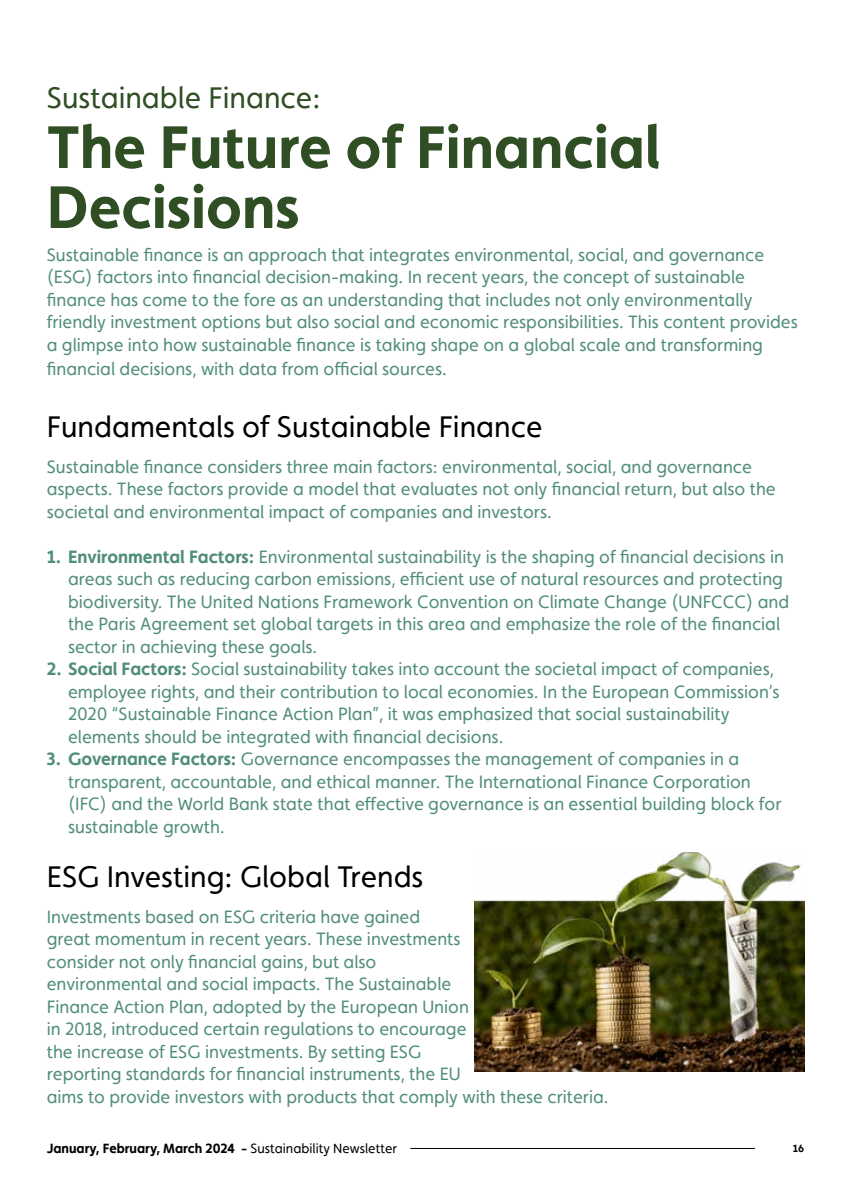
<style>
.page{position:relative;width:851px;height:1191px;background:#fff}
.page>*{position:absolute;margin:0;border:0;box-sizing:border-box;transform-origin:0 0}
.t1{font:700 60px/60px "Faricy New";color:#2f4e24}
.t2{font:30px "Faricy New";color:#000}
.t3{font:30px "Faricy New";color:#2f4e24}
.t4{font:18px/22.5px "Faricy New";color:#518e79}
.t5{font:700 13.5px "Faricy New";color:#000}
.t6{font:700 10.5px "Faricy New";color:#000}
.s1{font-weight:700}
.s2{font-weight:400}
</style>
<div class="page">
<hr style="left:410px;top:1148px;width:344px;height:1px;background:#000">
<img style="left:474px;top:852px;width:330px;height:219px">
<h2 class="t3" style="left:47px;top:80px;width:275px">Sustainable Finance:</h2>
<h1 class="t1" style="left:47px;top:116px;width:614px">The Future of Financial<br>Decisions</h1>
<p class="t4" style="left:47px;top:243px;width:752px">Sustainable finance is an approach that integrates environmental, social, and governance (ESG) factors into financial decision-making. In recent years, the concept of sustainable finance has come to the fore as an understanding that includes not only environmentally friendly investment options but also social and economic responsibilities. This content provides a glimpse into how sustainable finance is taking shape on a global scale and transforming financial decisions, with data from official sources.</p>
<h2 class="t2" style="left:47px;top:409px;width:497px">Fundamentals of Sustainable Finance</h2>
<p class="t4" style="left:47px;top:455px;width:730px">Sustainable finance considers three main factors: environmental, social, and governance aspects. These factors provide a model that evaluates not only financial return, but also the societal and environmental impact of companies and investors.</p>
<p class="t4" style="left:68px;top:545px;width:722px;text-indent:-21px"><span class="s1">1. Environmental Factors:</span> Environmental sustainability is the shaping of financial decisions in areas such as reducing carbon emissions, efficient use of natural resources and protecting biodiversity. The United Nations Framework Convention on Climate Change (UNFCCC) and the Paris Agreement set global targets in this area and emphasize the role of the financial sector in achieving these goals.</p>
<p class="t4" style="left:68px;top:657px;width:713px;text-indent:-21px"><span class="s1">2. Social Factors:</span> Social sustainability takes into account the societal impact of companies, employee rights, and their contribution to local economies. In the European Commission’s 2020 “Sustainable Finance Action Plan”, it was emphasized that social sustainability elements should be integrated with financial decisions.</p>
<p class="t4" style="left:68px;top:747px;width:714px;text-indent:-21px"><span class="s1">3. Governance Factors:</span> Governance encompasses the management of companies in a transparent, accountable, and ethical manner. The International Finance Corporation (IFC) and the World Bank state that effective governance is an essential building block for sustainable growth.</p>
<h2 class="t2" style="left:47px;top:859px;width:378px">ESG Investing: Global Trends</h2>
<p class="t4" style="left:47px;top:905px;width:563px">Investments based on ESG criteria have gained<br>great momentum in recent years. These investments<br>consider not only financial gains, but also<br>environmental and social impacts. The Sustainable<br>Finance Action Plan, adopted by the European Union<br>in 2018, introduced certain regulations to encourage<br>the increase of ESG investments. By setting ESG<br>reporting standards for financial instruments, the EU<br>aims to provide investors with products that comply with these criteria.</p>
<p class="t5" style="left:47px;top:1140px;width:351px">January, February, March 2024 - <span class="s2">Sustainability Newsletter</span></p>
<p class="t6" style="left:792px;top:1142px;width:13px">16</p>
</div>
